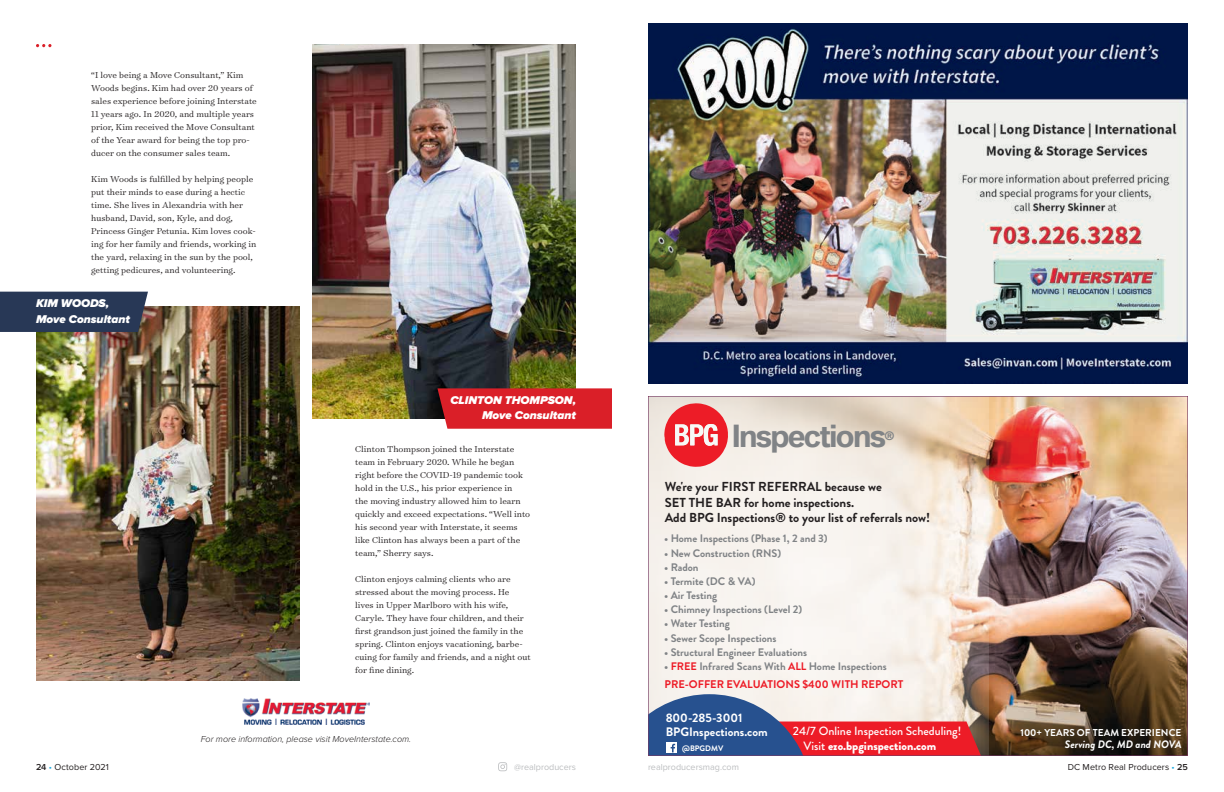
<style>
.page{position:relative;width:1224px;height:792px;background:#fff}
.page>*{position:absolute;margin:0;border:0;box-sizing:border-box;transform-origin:0 0}
.t1{font:700 29.8px "BMW Group";letter-spacing:-.06em;color:#808386}
.t2{font:700 13px/15.6px "Brandon Grotesque";color:#231f20}
.t3{font:700 12.3px/14.7px "Brandon Grotesque";color:#fff}
.t4{font:500 12px/14.4px "Brandon Grotesque";color:#fff}
.t5{font:italic 900 11.7px/15.6px "Proxima Nova";color:#fff;text-align:right}
.t6{font:700 11.4px "BMW Group";color:#808386}
.t7{font:700 11.1px "Brandon Grotesque";color:#ed1c27}
.t8{font:700 10.9px "Brandon Grotesque";color:#808386}
.t9{font:italic 700 10.8px "Brandon Grotesque";color:#fff}
.t10{font:700 10px "Brandon Grotesque";color:#fff}
.t11{font:300 9.8px/13px "Surveyor Text";color:#231f20}
.t12{font:italic 300 9px "Proxima Nova";color:#231f20}
.t13{font:9px "Proxima Nova";letter-spacing:.01em;color:#231f20}
.t14{font:9px "Proxima Nova";color:#bcbec0}
.t15{font:700 8px "Brandon Grotesque";color:#fff}
.s1{color:#ed1c27}
.s2{font-weight:900}
.s3{font-weight:600}
.s4{color:#19a8e0}
</style>
<div class="page">
<svg style="left:498px;top:762px;width:9px;height:9px"></svg>
<img style="left:648px;top:24px;width:540px;height:360px">
<img style="left:36px;top:306px;width:264px;height:374px">
<img style="left:312px;top:44px;width:264px;height:374px">
<img style="left:243px;top:698px;width:126px;height:27px">
<svg style="left:437px;top:388px;width:175px;height:41px;background:#d5232b"></svg>
<div style="left:0;top:292px;width:148px;height:40px;background:#283856"></div>
<svg style="left:36px;top:44px;width:15px;height:3px"></svg>
<img style="left:648px;top:396px;width:540px;height:360px">
<p class="t11" style="left:91px;top:68px;width:167px">“I love being a Move Consultant,” Kim Woods begins. Kim had over 20 years of sales experience before joining Interstate 11 years ago. In 2020, and multiple years prior, Kim received the Move Consultant of the Year award for being the top pro&shy;ducer on the consumer sales team.</p>
<p class="t11" style="left:91px;top:172px;width:167px">Kim Woods is fulfilled by helping people put their minds to ease during a hectic time. She lives in Alexandria with her husband, David, son, Kyle, and dog, Princess Ginger Petunia. Kim loves cook&shy;ing for her family and friends, working in the yard, relaxing in the sun by the pool, getting pedicures, and volunteering.</p>
<p class="t5" style="left:36px;top:296px;width:95px;text-align:left">KIM WOODS,<br>Move Consultant</p>
<p class="t5" style="left:450px;top:392px;width:127px">CLINTON THOMPSON,<br>Move Consultant</p>
<p class="t11" style="left:355px;top:442px;width:177px">Clinton Thompson joined the Interstate team in February 2020. While he began right before the COVID-19 pandemic took hold in the U.S., his prior experience in<br>the moving industry allowed him to learn quickly and exceed expectations. “Well into his second year with Interstate, it seems like Clinton has always been a part of the team,” Sherry says.</p>
<p class="t11" style="left:355px;top:572px;width:177px">Clinton enjoys calming clients who are stressed about the moving process. He<br>lives in Upper Marlboro with his wife, Caryle. They have four children, and their first grandson just joined the family in the spring. Clinton enjoys vacationing, barbe&shy;cuing for family and friends, and a night out for fine dining.</p>
<p class="t12" style="left:201px;top:734px;width:212px">For more information, please visit MoveInterstate.com.</p>
<h1 class="t1" style="left:732px;top:418px;width:156px">Inspections</h1>
<p class="t6" style="left:885px;top:429px;width:12px">®</p>
<h2 class="t2" style="left:665px;top:479px;width:267px">We're your FIRST REFERRAL because we<br>SET THE BAR for home inspections.<br>Add BPG Inspections® to your list of referrals now!</h2>
<p class="t8" style="left:664px;top:531px;width:165px">• Home Inspections (Phase 1, 2 and 3)</p>
<p class="t8" style="left:664px;top:545px;width:119px">• New Construction (RNS)</p>
<p class="t8" style="left:664px;top:559px;width:36px">• Radon</p>
<p class="t8" style="left:664px;top:573px;width:93px">• Termite (DC &amp; VA)</p>
<p class="t8" style="left:664px;top:588px;width:55px">• Air Testing</p>
<p class="t8" style="left:664px;top:602px;width:140px">• Chimney Inspections (Level 2)</p>
<p class="t8" style="left:664px;top:616px;width:67px">• Water Testing</p>
<p class="t8" style="left:664px;top:630px;width:114px">• Sewer Scope Inspections</p>
<p class="t8" style="left:664px;top:644px;width:145px">• Structural Engineer Evaluations</p>
<p class="t8" style="left:664px;top:659px;width:224px">• <span class="s1">FREE</span> Infrared Scans With <span class="s1">ALL</span> Home Inspections</p>
<p class="t3" style="left:666px;top:710px;width:104px">800-285-3001<br>BPGInspections.com</p>
<p class="t15" style="left:682px;top:742px;width:43px">@BPGDMV</p>
<p class="t7" style="left:665px;top:676px;width:240px">PRE-OFFER EVALUATIONS $400 WITH REPORT</p>
<p class="t4" style="left:804px;top:724px;width:159px;text-indent:-11px">24/7 Online Inspection Scheduling!<br>Visit <span class="s2">ezo.bpginspection.com</span></p>
<p class="t10" style="left:1020px;top:725px;width:162px">100+ YEARS OF TEAM EXPERIENCE</p>
<p class="t9" style="left:1065px;top:737px;width:118px">Serving DC, MD and NOVA</p>
<p class="t13" style="left:36px;top:762px;width:74px"><span class="s3">24</span> <span class="s4">•</span> October 2021</p>
<p class="t14" style="left:514px;top:762px;width:63px">@realproducers</p>
<p class="t14" style="left:648px;top:762px;width:92px">realproducersmag.com</p>
<p class="t13" style="left:1068px;top:762px;width:122px">DC Metro Real Producers <span class="s4">•</span> <span class="s3">25</span></p>
</div>
